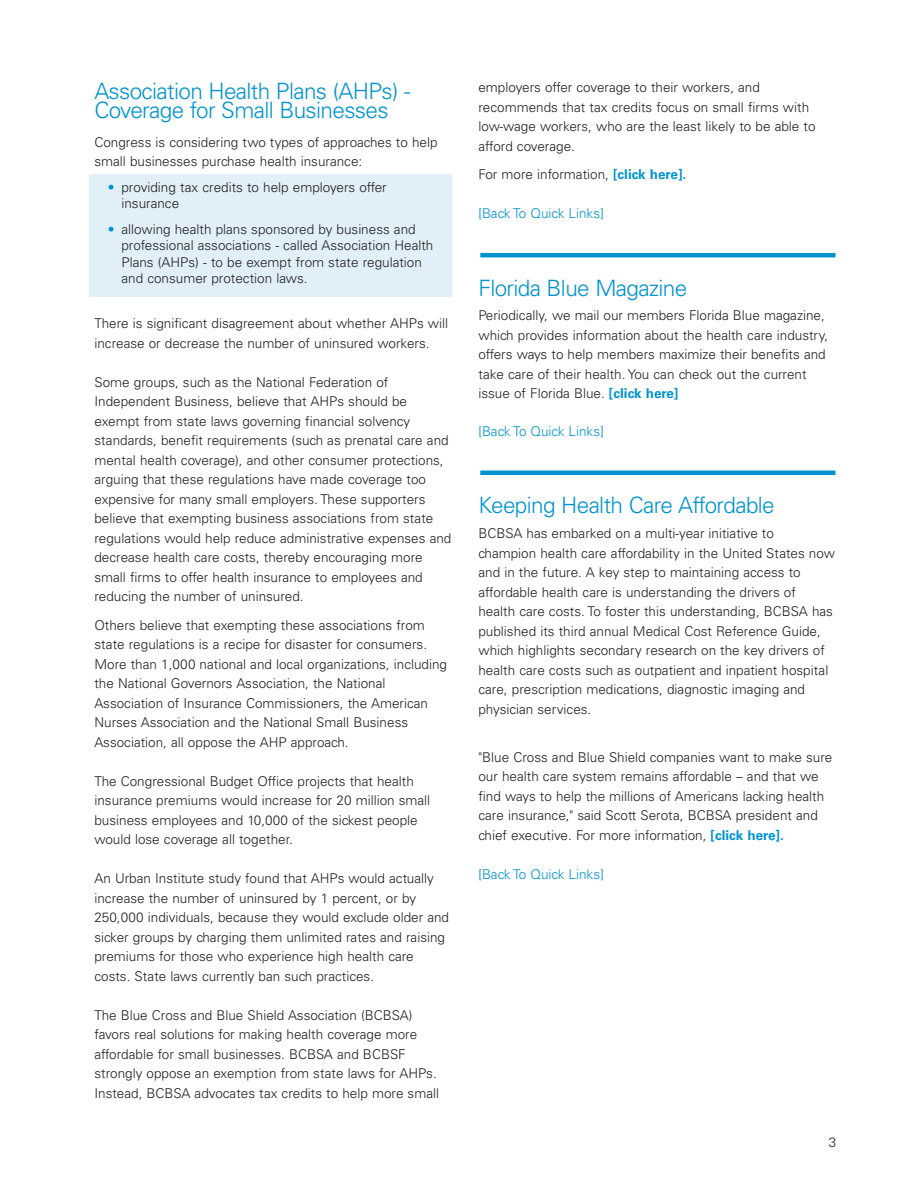
<style>
.page{position:relative;width:918px;height:1188px;background:#fff}
.page>*{position:absolute;margin:0;border:0;box-sizing:border-box;transform-origin:0 0}
.t1{font:300 22.5px/19.5px "Univers";letter-spacing:-.03em;color:#0093d0}
.t2{font:300 13.5px/19.5px "Univers";color:#231f20}
.t3{font:300 13.5px "Univers";color:#0093d0}
.s1{color:#0093d0}
.s2{font-weight:700;color:#0093d0}
</style>
<div class="page">
<div style="left:89px;top:175px;width:363px;height:122px;background:#e0eff8"></div>
<hr style="left:480px;top:253px;width:356px;height:4px;background:#0093d0">
<hr style="left:480px;top:471px;width:356px;height:4px;background:#0093d0">
<h1 class="t1" style="left:94px;top:83px;width:317px">Association Health Plans (AHPs) -<br>Coverage for Small Businesses</h1>
<p class="t2" style="left:94px;top:133px;width:345px">Congress is considering two types of approaches to help small businesses purchase health insurance:</p>
<p class="t2" style="left:121px;top:180px;width:267px;line-height:16.5px;text-indent:-14px"><span class="s1">•</span> providing tax credits to help employers offer insurance</p>
<p class="t2" style="left:121px;top:222px;width:314px;line-height:16.5px;text-indent:-14px"><span class="s1">•</span> allowing health plans sponsored by business and professional associations - called Association Health Plans (AHPs) - to be exempt from state regulation and consumer protection laws.</p>
<p class="t2" style="left:94px;top:315px;width:355px">There is significant disagreement about whether AHPs will increase or decrease the number of uninsured workers.</p>
<p class="t2" style="left:94px;top:373px;width:358px">Some groups, such as the National Federation of Independent Business, believe that AHPs should be exempt from state laws governing financial solvency standards, benefit requirements (such as prenatal care and mental health coverage), and other consumer protections, arguing that these regulations have made coverage too expensive for many small employers. These supporters believe that exempting business associations from state regulations would help reduce administrative expenses and decrease health care costs, thereby encouraging more small firms to offer health insurance to employees and reducing the number of uninsured.</p>
<p class="t2" style="left:94px;top:616px;width:354px">Others believe that exempting these associations from state regulations is a recipe for disaster for consumers.<br>More than 1,000 national and local organizations, including the National Governors Association, the National Association of Insurance Commissioners, the American Nurses Association and the National Small Business Association, all oppose the AHP approach.</p>
<p class="t2" style="left:94px;top:772px;width:337px">The Congressional Budget Office projects that health insurance premiums would increase for 20 million small business employees and 10,000 of the sickest people would lose coverage all together.</p>
<p class="t2" style="left:94px;top:870px;width:356px">An Urban Institute study found that AHPs would actually increase the number of uninsured by 1 percent, or by 250,000 individuals, because they would exclude older and sicker groups by charging them unlimited rates and raising premiums for those who experience high health care costs. State laws currently ban such practices.</p>
<p class="t2" style="left:94px;top:1006px;width:346px">The Blue Cross and Blue Shield Association (BCBSA) favors real solutions for making health coverage more affordable for small businesses. BCBSA and BCBSF strongly oppose an exemption from state laws for AHPs.<br>Instead, BCBSA advocates tax credits to help more small</p>
<p class="t2" style="left:478px;top:79px;width:339px">employers offer coverage to their workers, and recommends that tax credits focus on small firms with low-wage workers, who are the least likely to be able to afford coverage.</p>
<p class="t2" style="left:478px;top:166px;width:209px">For more information, <span class="s2">[click here].</span></p>
<p class="t3" style="left:478px;top:208px;width:127px">[Back To Quick Links]</p>
<h1 class="t1" style="left:478px;top:280px;width:210px">Florida Blue Magazine</h1>
<p class="t2" style="left:478px;top:307px;width:351px">Periodically, we mail our members Florida Blue magazine, which provides information about the health care industry, offers ways to help members maximize their benefits and take care of their health. You can check out the current issue of Florida Blue. <span class="s2">[click here]</span></p>
<p class="t3" style="left:478px;top:426px;width:127px">[Back To Quick Links]</p>
<h1 class="t1" style="left:478px;top:498px;width:298px">Keeping Health Care Affordable</h1>
<p class="t2" style="left:478px;top:525px;width:358px">BCBSA has embarked on a multi-year initiative to champion health care affordability in the United States now and in the future. A key step to maintaining access to affordable health care is understanding the drivers of health care costs. To foster this understanding, BCBSA has published its third annual Medical Cost Reference Guide, which highlights secondary research on the key drivers of health care costs such as outpatient and inpatient hospital care, prescription medications, diagnostic imaging and physician services.</p>
<p class="t2" style="left:478px;top:748px;width:355px">"Blue Cross and Blue Shield companies want to make sure our health care system remains affordable – and that we find ways to help the millions of Americans lacking health care insurance," said Scott Serota, BCBSA president and chief executive. For more information, <span class="s2">[click here].</span></p>
<p class="t3" style="left:478px;top:869px;width:127px">[Back To Quick Links]</p>
<p class="t2" style="left:829px;top:1134px;width:9px">3</p>
</div>
